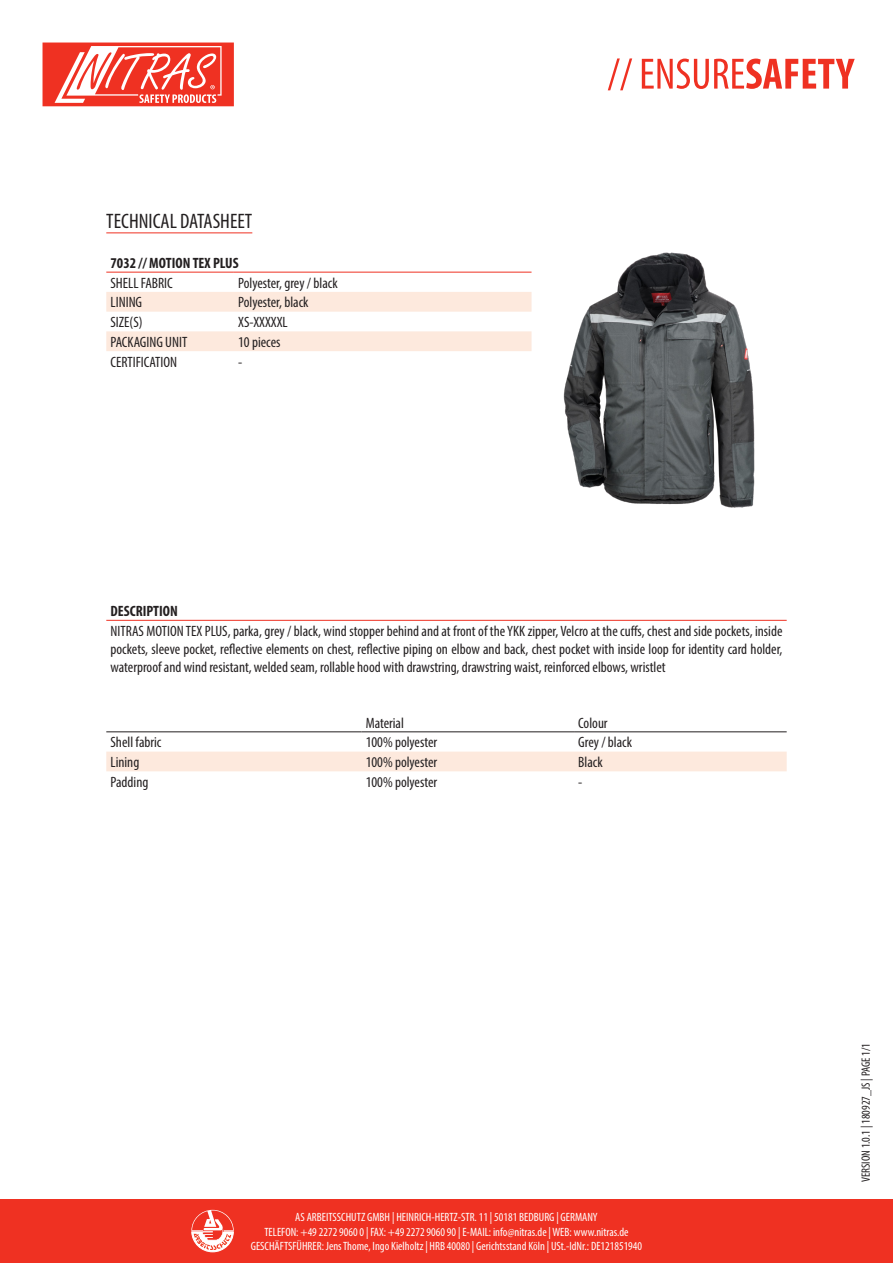
<style>
.page{position:relative;width:893px;height:1263px;background:#fff}
.page>*{position:absolute;margin:0;border:0;box-sizing:border-box;transform-origin:0 0}
.t1{font:condensed 21px "Myriad Pro";color:#231f20}
.Artikeltext{font:condensed 15px/18px "Myriad Pro";color:#231f20;text-align:justify}
.t2{font:700 condensed 15px "Myriad Pro";color:#231f20}
.t3{font:condensed 12px/14.4px "Myriad Pro";color:#fff;text-align:center}
.t4{font:condensed 12px "Myriad Pro";color:#231f20}
</style>
<div class="page">
<div style="left:0;top:1199px;width:893px;height:64px;background:#ef3122"></div>
<svg style="left:608px;top:58px;width:247px;height:32px"></svg>
<svg style="left:191px;top:1210px;width:43px;height:42px"></svg>
<svg style="left:43px;top:43px;width:191px;height:63px"></svg>
<hr style="left:106px;top:232px;width:146px;height:1px;background:#ef3122">
<svg style="left:106px;top:292px;width:425px;height:59px"></svg>
<hr style="left:106px;top:272px;width:128px;height:1px;background:#ef3122">
<hr style="left:234px;top:272px;width:297px;height:1px;background:#ef3122">
<img style="left:531px;top:252px;width:224px;height:255px">
<hr style="left:106px;top:620px;width:681px;height:1px;background:#ef3122">
<svg style="left:106px;top:732px;width:681px;height:40px"></svg>
<hr style="left:106px;top:731px;width:255px;height:1px;background:#231f20">
<hr style="left:361px;top:731px;width:213px;height:1px;background:#231f20">
<hr style="left:574px;top:731px;width:213px;height:1px;background:#231f20">
<p class="t1" style="left:106px;top:209px;width:148px">TECHNICAL DATASHEET</p>
<p class="t2" style="left:111px;top:253px;width:130px">7032 // MOTION TEX PLUS</p>
<p class="Artikeltext" style="left:111px;top:273px;width:64px">SHELL FABRIC</p>
<p class="Artikeltext" style="left:238px;top:273px;width:101px">Polyester, grey / black</p>
<p class="Artikeltext" style="left:111px;top:293px;width:33px">LINING</p>
<p class="Artikeltext" style="left:238px;top:293px;width:72px">Polyester, black</p>
<p class="Artikeltext" style="left:111px;top:313px;width:34px">SIZE(S)</p>
<p class="Artikeltext" style="left:238px;top:313px;width:51px">XS-XXXXXL</p>
<p class="Artikeltext" style="left:111px;top:333px;width:78px">PACKAGING UNIT</p>
<p class="Artikeltext" style="left:238px;top:333px;width:44px">10 pieces</p>
<p class="Artikeltext" style="left:111px;top:352px;width:68px">CERTIFICATION</p>
<p class="Artikeltext" style="left:238px;top:352px;width:6px">-</p>
<p class="t2" style="left:111px;top:602px;width:69px">DESCRIPTION</p>
<p class="Artikeltext" style="left:111px;top:622px;width:673px">NITRAS MOTION TEX PLUS, parka, grey / black, wind stopper behind and at front of the YKK zipper, Velcro at the cuffs, chest and side pockets, inside pockets, sleeve pocket, reflective elements on chest, reflective piping on elbow and back, chest pocket with inside loop for identity card holder, waterproof and wind resistant, welded seam, rollable hood with drawstring, drawstring waist, reinforced elbows, wristlet</p>
<p class="Artikeltext" style="left:366px;top:713px;width:40px">Material</p>
<p class="Artikeltext" style="left:578px;top:713px;width:31px">Colour</p>
<p class="Artikeltext" style="left:111px;top:733px;width:52px">Shell fabric</p>
<p class="Artikeltext" style="left:366px;top:733px;width:73px">100% polyester</p>
<p class="Artikeltext" style="left:578px;top:733px;width:55px">Grey / black</p>
<p class="Artikeltext" style="left:111px;top:753px;width:30px">Lining</p>
<p class="Artikeltext" style="left:366px;top:753px;width:73px">100% polyester</p>
<p class="Artikeltext" style="left:578px;top:753px;width:26px">Black</p>
<p class="Artikeltext" style="left:111px;top:773px;width:39px">Padding</p>
<p class="Artikeltext" style="left:366px;top:773px;width:73px">100% polyester</p>
<p class="Artikeltext" style="left:578px;top:773px;width:6px">-</p>
<p class="t3" style="left:251px;top:1210px;width:393px">AS ARBEITSSCHUTZ GMBH | HEINRICH-HERTZ-STR. 11 | 50181 BEDBURG | GERMANY<br>TELEFON: +49 2272 9060 0 | FAX: +49 2272 9060 90 | E-MAIL: info@nitras.de | WEB: www.nitras.de<br>GESCHÄFTSFÜHRER: Jens Thome, Ingo Kielholtz | HRB 40080 | Gerichtsstand Köln | USt.-IdNr.: DE121851940</p>
<p class="t4" style="left:859px;top:1182px;width:140px;rotate:-90deg">VERSION 1.0.1 | 180927_JS | PAGE 1/1</p>
</div>
